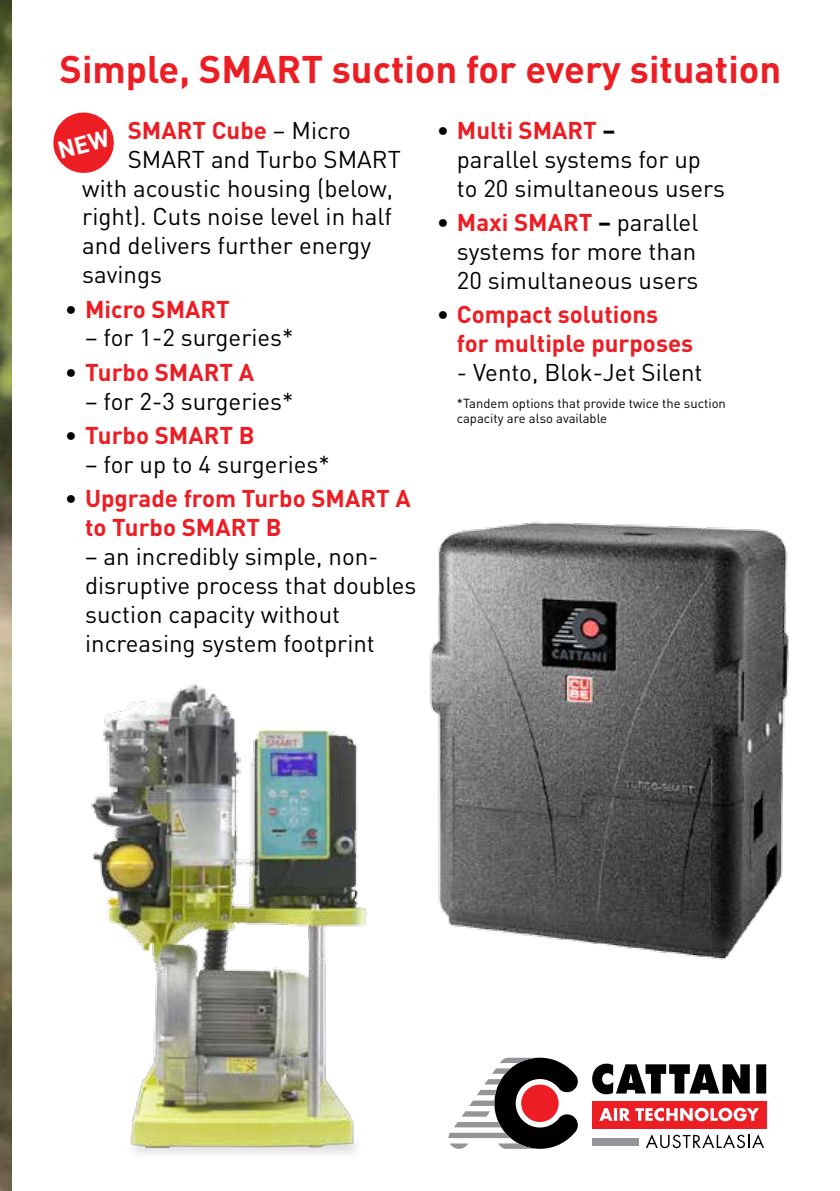
<style>
.page{position:relative;width:840px;height:1191px;background:#fff}
.page>*{position:absolute;margin:0;border:0;box-sizing:border-box;transform-origin:0 0}
.t1{font:700 38px "DIN";color:#ed1d24}
.t2{font:24px/28.8px "DIN";color:#000}
.t3{font:700 24px/28.8px "DIN";color:#ed1d24}
.t4{font:13px/15.6px "DIN";color:#000}
.s1{font-weight:400;color:#000}
.s2{color:#000}
.s3{font-weight:700}
.s4{font-weight:700;color:#ed1d24}
</style>
<div class="page">
<img style="left:0;top:0;width:11px;height:1191px">
<svg style="left:465px;top:1057px;width:112px;height:91px"></svg>
<svg style="left:592px;top:1063px;width:173px;height:31px"></svg>
<div style="left:592px;top:1100px;width:173px;height:28px;background:#ed1d24"></div>
<svg style="left:599px;top:1107px;width:159px;height:14px"></svg>
<div style="left:592px;top:1138px;width:46px;height:7px;background:#939598"></div>
<svg style="left:646px;top:1134px;width:117px;height:14px"></svg>
<img style="left:6px;top:550px;width:459px;height:641px">
<img style="left:397px;top:521px;width:392px;height:452px">
<svg style="left:53px;top:112px;width:61px;height:61px"></svg>
<h1 class="t1" style="left:60px;top:44px;width:722px">Simple, SMART suction for every situation</h1>
<p class="t3" style="left:128px;top:115px;width:225px">SMART Cube <span class="s1">– Micro</span></p>
<p class="t2" style="left:128px;top:144px;width:274px">SMART and Turbo SMART</p>
<p class="t2" style="left:82px;top:173px;width:312px">with acoustic housing (below,</p>
<p class="t2" style="left:82px;top:202px;width:311px">right). Cuts noise level in half</p>
<p class="t2" style="left:82px;top:231px;width:290px">and delivers further energy</p>
<p class="t2" style="left:82px;top:259px;width:81px">savings</p>
<p class="t3" style="left:65px;top:293px;width:166px"><span class="s2">•</span> Micro SMART</p>
<p class="t2" style="left:85px;top:323px;width:210px">– for 1-2 surgeries*</p>
<p class="t3" style="left:65px;top:357px;width:190px"><span class="s2">•</span> Turbo SMART A</p>
<p class="t2" style="left:85px;top:386px;width:210px">– for 2-3 surgeries*</p>
<p class="t3" style="left:65px;top:420px;width:191px"><span class="s2">•</span> Turbo SMART B</p>
<p class="t2" style="left:85px;top:449px;width:246px">– for up to 4 surgeries*</p>
<p class="t3" style="left:85px;top:483px;width:327px;text-indent:-20px"><span class="s2">•</span> Upgrade from Turbo SMART A to Turbo SMART B</p>
<p class="t2" style="left:85px;top:541px;width:333px">– an incredibly simple, non&shy;disruptive process that doubles suction capacity without increasing system footprint</p>
<p class="t2" style="left:456px;top:115px;width:269px;text-indent:-20px"><span class="s3">•</span> <span class="s4">Multi SMART</span> <span class="s3">–<br></span>parallel systems for up to 20 simultaneous users</p>
<p class="t2" style="left:456px;top:208px;width:243px;text-align:justify;text-indent:-20px"><span class="s3">•</span> <span class="s4">Maxi SMART</span> <span class="s3">–</span> parallel systems for more than 20 simultaneous users</p>
<p class="t3" style="left:456px;top:299px;width:238px;text-indent:-20px"><span class="s2">•</span> Compact solutions for multiple purposes</p>
<p class="t2" style="left:456px;top:357px;width:247px">- Vento, Blok-Jet Silent</p>
<p class="t4" style="left:456px;top:395px;width:270px">*Tandem options that provide twice the suction capacity are also available</p>
</div>
